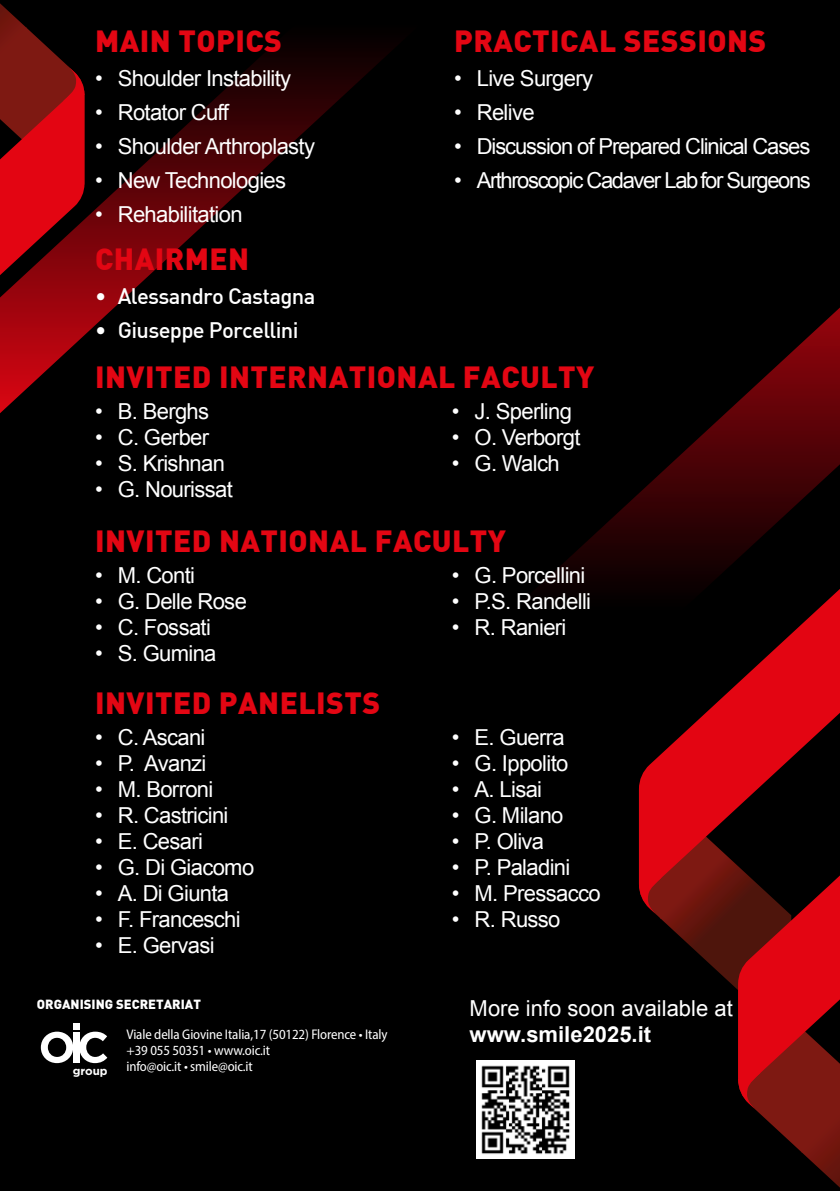
<style>
.page{position:relative;width:840px;height:1191px;background:#fff}
.page>*{position:absolute;margin:0;border:0;box-sizing:border-box;transform-origin:0 0}
.t1{font:900 30px "DIN";letter-spacing:.015em;color:#e30613}
.t2{font:22px "Arial";letter-spacing:-.03em;color:#fff}
.t3{font:500 22px "DIN";letter-spacing:-.03em;color:#fff}
.t4{font:22px "Arial";letter-spacing:-.05em;color:#fff}
.t5{font:22px "Arial";letter-spacing:-.065em;color:#fff}
.t6{font:22px "Arial";color:#fff}
.t7{font:700 22px "Arial";color:#fff}
.t8{font:semi-condensed 14px/16px "Myriad Pro";letter-spacing:-.01em;color:#fff}
.t9{font:900 13px "DIN";color:#fff}
.t10{font:700 11.4px "Gotham";color:#fff}
</style>
<div class="page">
<div style="left:0;top:0;width:839px;height:1190px;background:#000"></div>
<img style="left:536px;top:308px;width:303px;height:282px">
<svg style="left:638px;top:530px;width:201px;height:195px"></svg>
<img style="left:84px;top:43px;width:315px;height:293px">
<svg style="left:0;top:3px;width:84px;height:410px"></svg>
<svg style="left:638px;top:725px;width:201px;height:462px"></svg>
<svg style="left:41px;top:1031px;width:32px;height:32px"></svg>
<div style="left:73px;top:1032px;width:7px;height:30px;background:#fff"></div>
<div style="left:73px;top:1023px;width:7px;height:6px;background:#fff"></div>
<svg style="left:79px;top:1031px;width:28px;height:32px"></svg>
<img style="left:476px;top:1060px;width:98px;height:98px">
<h1 class="t1" style="left:95px;top:21px;width:188px">MAIN TOPICS</h1>
<p class="t2" style="left:95px;top:63px;width:197px">• Shoulder Instability</p>
<p class="t2" style="left:95px;top:97px;width:135px">• Rotator Cuff</p>
<p class="t2" style="left:95px;top:131px;width:221px">• Shoulder Arthroplasty</p>
<p class="t2" style="left:95px;top:165px;width:192px">• New Technologies</p>
<p class="t2" style="left:95px;top:199px;width:149px">• Rehabilitation</p>
<h1 class="t1" style="left:95px;top:239px;width:156px">CHAIRMEN</h1>
<p class="t3" style="left:95px;top:282px;width:222px">• Alessandro Castagna</p>
<p class="t3" style="left:95px;top:316px;width:205px">• Giuseppe Porcellini</p>
<h1 class="t1" style="left:454px;top:21px;width:313px">PRACTICAL SESSIONS</h1>
<p class="t2" style="left:454px;top:63px;width:140px">• Live Surgery</p>
<p class="t2" style="left:454px;top:97px;width:82px">• Relive</p>
<p class="t4" style="left:454px;top:131px;width:357px">• Discussion of Prepared Clinical Cases</p>
<p class="t5" style="left:454px;top:165px;width:358px">• Arthroscopic Cadaver Lab for Surgeons</p>
<h1 class="t1" style="left:95px;top:356px;width:500px">INVITED INTERNATIONAL FACULTY</h1>
<p class="t2" style="left:95px;top:396px;width:116px">• B. Berghs</p>
<p class="t2" style="left:95px;top:422px;width:115px">• C. Gerber</p>
<p class="t2" style="left:95px;top:448px;width:131px">• S. Krishnan</p>
<p class="t2" style="left:95px;top:474px;width:139px">• G. Nourissat</p>
<p class="t2" style="left:451px;top:396px;width:122px">• J. Sperling</p>
<p class="t2" style="left:451px;top:422px;width:130px">• O. Verborgt</p>
<p class="t2" style="left:451px;top:448px;width:109px">• G. Walch</p>
<h1 class="t1" style="left:95px;top:521px;width:412px">INVITED NATIONAL FACULTY</h1>
<p class="t2" style="left:95px;top:561px;width:101px">• M. Conti</p>
<p class="t2" style="left:95px;top:587px;width:153px">• G. Delle Rose</p>
<p class="t2" style="left:95px;top:613px;width:117px">• C. Fossati</p>
<p class="t2" style="left:95px;top:639px;width:123px">• S. Gumina</p>
<p class="t2" style="left:451px;top:561px;width:135px">• G. Porcellini</p>
<p class="t2" style="left:451px;top:587px;width:141px">• P.S. Randelli</p>
<p class="t2" style="left:451px;top:613px;width:116px">• R. Ranieri</p>
<h1 class="t1" style="left:95px;top:682px;width:286px">INVITED PANELISTS</h1>
<p class="t2" style="left:95px;top:722px;width:112px">• C. Ascani</p>
<p class="t2" style="left:95px;top:748px;width:113px">• P. Avanzi</p>
<p class="t2" style="left:95px;top:774px;width:120px">• M. Borroni</p>
<p class="t2" style="left:95px;top:800px;width:135px">• R. Castricini</p>
<p class="t2" style="left:95px;top:826px;width:109px">• E. Cesari</p>
<p class="t2" style="left:95px;top:852px;width:161px">• G. Di Giacomo</p>
<p class="t2" style="left:95px;top:878px;width:136px">• A. Di Giunta</p>
<p class="t2" style="left:95px;top:904px;width:147px">• F. Franceschi</p>
<p class="t2" style="left:95px;top:930px;width:121px">• E. Gervasi</p>
<p class="t9" style="left:37px;top:995px;width:165px">ORGANISING SECRETARIAT</p>
<p class="t10" style="left:73px;top:1063px;width:36px">group</p>
<p class="t8" style="left:126px;top:1026px;width:262px">Viale della Giovine Italia,17 (50122) Florence • Italy +39 055 50351 • www.oic.it<br>info@oic.it • smile@oic.it</p>
<p class="t2" style="left:451px;top:722px;width:114px">• E. Guerra</p>
<p class="t2" style="left:451px;top:748px;width:118px">• G. Ippolito</p>
<p class="t2" style="left:451px;top:774px;width:92px">• A. Lisai</p>
<p class="t2" style="left:451px;top:800px;width:113px">• G. Milano</p>
<p class="t2" style="left:451px;top:826px;width:94px">• P. Oliva</p>
<p class="t2" style="left:451px;top:852px;width:120px">• P. Paladini</p>
<p class="t2" style="left:451px;top:878px;width:150px">• M. Pressacco</p>
<p class="t2" style="left:451px;top:904px;width:110px">• R. Russo</p>
<p class="t6" style="left:469px;top:993px;width:264px">More info soon available at</p>
<p class="t7" style="left:469px;top:1019px;width:183px">www.smile2025.it</p>
</div>
